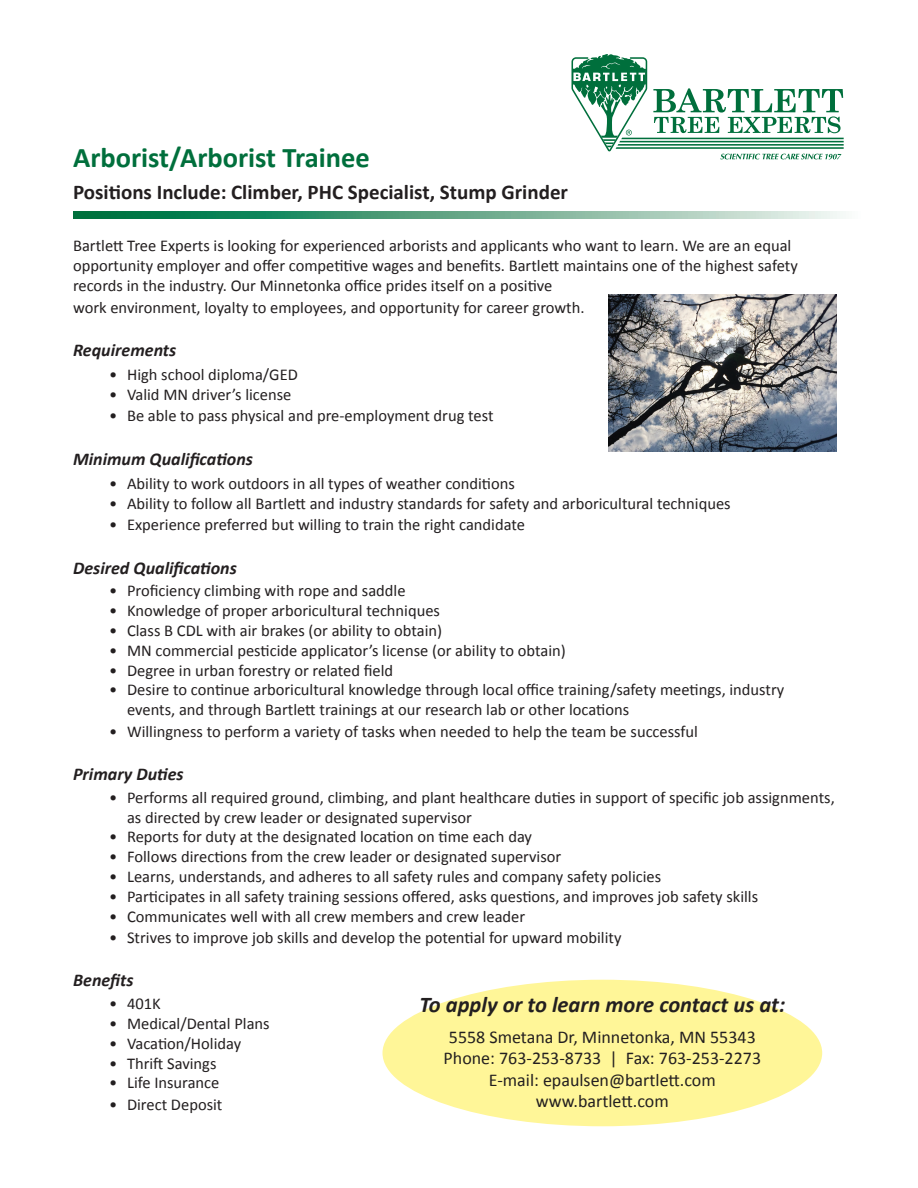
<style>
.page{position:relative;width:918px;height:1188px;background:#fff}
.page>*{position:absolute;margin:0;border:0;box-sizing:border-box;transform-origin:0 0}
.t1{font:700 28.5px "Calibri";color:#006f3c}
.t2{font:italic 700 22.5px "Calibri";color:#231f20}
.t3{font:700 21px "Calibri";color:#231f20}
.t4{font:18px/21.6px "Calibri";color:#231f20;text-align:center}
.t5{font:italic 700 18px "Calibri";color:#231f20}
.t6{font:16.5px/19.8px "Calibri";color:#231f20}
</style>
<div class="page">
<svg style="left:572px;top:54px;width:272px;height:105px"></svg>
<div style="left:383px;top:980px;width:439px;height:146px;background:#fff698;border-radius:50%"></div>
<svg style="left:73px;top:211px;width:770px;height:8px;background:#65aa8c"></svg>
<img style="left:608px;top:295px;width:229px;height:157px">
<h1 class="t1" style="left:73px;top:139px;width:298px">Arborist/Arborist Trainee</h1>
<p class="t3" style="left:73px;top:179px;width:496px">Positions Include: Climber, PHC Specialist, Stump Grinder</p>
<p class="t6" style="left:73px;top:236px;width:726px">Bartlett Tree Experts is looking for experienced arborists and applicants who want to learn. We are an equal opportunity employer and offer competitive wages and benefits. Bartlett maintains one of the highest safety records in the industry. Our Minnetonka office prides itself on a positive</p>
<p class="t6" style="left:73px;top:297px;width:513px">work environment, loyalty to employees, and opportunity for career growth.</p>
<p class="t5" style="left:73px;top:338px;width:105px">Requirements</p>
<p class="t6" style="left:109px;top:365px;width:190px">• High school diploma/GED</p>
<p class="t6" style="left:109px;top:385px;width:184px">• Valid MN driver’s license</p>
<p class="t6" style="left:109px;top:406px;width:386px">• Be able to pass physical and pre-employment drug test</p>
<p class="t5" style="left:73px;top:447px;width:181px">Minimum Qualifications</p>
<p class="t6" style="left:109px;top:474px;width:407px">• Ability to work outdoors in all types of weather conditions</p>
<p class="t6" style="left:109px;top:493px;width:623px">• Ability to follow all Bartlett and industry standards for safety and arboricultural techniques</p>
<p class="t6" style="left:109px;top:515px;width:418px">• Experience preferred but willing to train the right candidate</p>
<p class="t5" style="left:73px;top:556px;width:165px">Desired Qualifications</p>
<p class="t6" style="left:109px;top:581px;width:298px">• Proficiency climbing with rope and saddle</p>
<p class="t6" style="left:109px;top:601px;width:333px">• Knowledge of proper arboricultural techniques</p>
<p class="t6" style="left:109px;top:621px;width:335px">• Class B CDL with air brakes (or ability to obtain)</p>
<p class="t6" style="left:109px;top:640px;width:458px">• MN commercial pesticide applicator’s license (or ability to obtain)</p>
<p class="t6" style="left:109px;top:660px;width:286px">• Degree in urban forestry or related field</p>
<p class="t6" style="left:127px;top:680px;width:659px;text-indent:-18px">• Desire to continue arboricultural knowledge through local office training/safety meetings, industry events, and through Bartlett trainings at our research lab or other locations</p>
<p class="t6" style="left:109px;top:721px;width:590px">• Willingness to perform a variety of tasks when needed to help the team be successful</p>
<p class="t5" style="left:73px;top:763px;width:112px">Primary Duties</p>
<p class="t6" style="left:127px;top:787px;width:709px;text-indent:-18px">• Performs all required ground, climbing, and plant healthcare duties in support of specific job assignments, as directed by crew leader or designated supervisor</p>
<p class="t6" style="left:109px;top:827px;width:425px">• Reports for duty at the designated location on time each day</p>
<p class="t6" style="left:109px;top:847px;width:454px">• Follows directions from the crew leader or designated supervisor</p>
<p class="t6" style="left:109px;top:867px;width:554px">• Learns, understands, and adheres to all safety rules and company safety policies</p>
<p class="t6" style="left:109px;top:886px;width:651px">• Participates in all safety training sessions offered, asks questions, and improves job safety skills</p>
<p class="t6" style="left:109px;top:906px;width:418px">• Communicates well with all crew members and crew leader</p>
<p class="t6" style="left:109px;top:928px;width:514px">• Strives to improve job skills and develop the potential for upward mobility</p>
<p class="t5" style="left:73px;top:969px;width:62px">Benefits</p>
<p class="t6" style="left:109px;top:994px;width:53px">• 401K</p>
<p class="t6" style="left:109px;top:1014px;width:162px">• Medical/Dental Plans</p>
<p class="t6" style="left:109px;top:1033px;width:134px">• Vacation/Holiday</p>
<p class="t6" style="left:109px;top:1053px;width:109px">• Thrift Savings</p>
<p class="t6" style="left:109px;top:1073px;width:112px">• Life Insurance</p>
<p class="t6" style="left:109px;top:1095px;width:115px">• Direct Deposit</p>
<h2 class="t2" style="left:419px;top:990px;width:367px">To apply or to learn more contact us at:</h2>
<p class="t4" style="left:444px;top:1026px;width:319px">5558 Smetana Dr, Minnetonka, MN 55343<br>Phone: 763-253-8733 | Fax: 763-253-2273<br>E-mail: epaulsen@bartlett.com www.bartlett.com</p>
</div>
